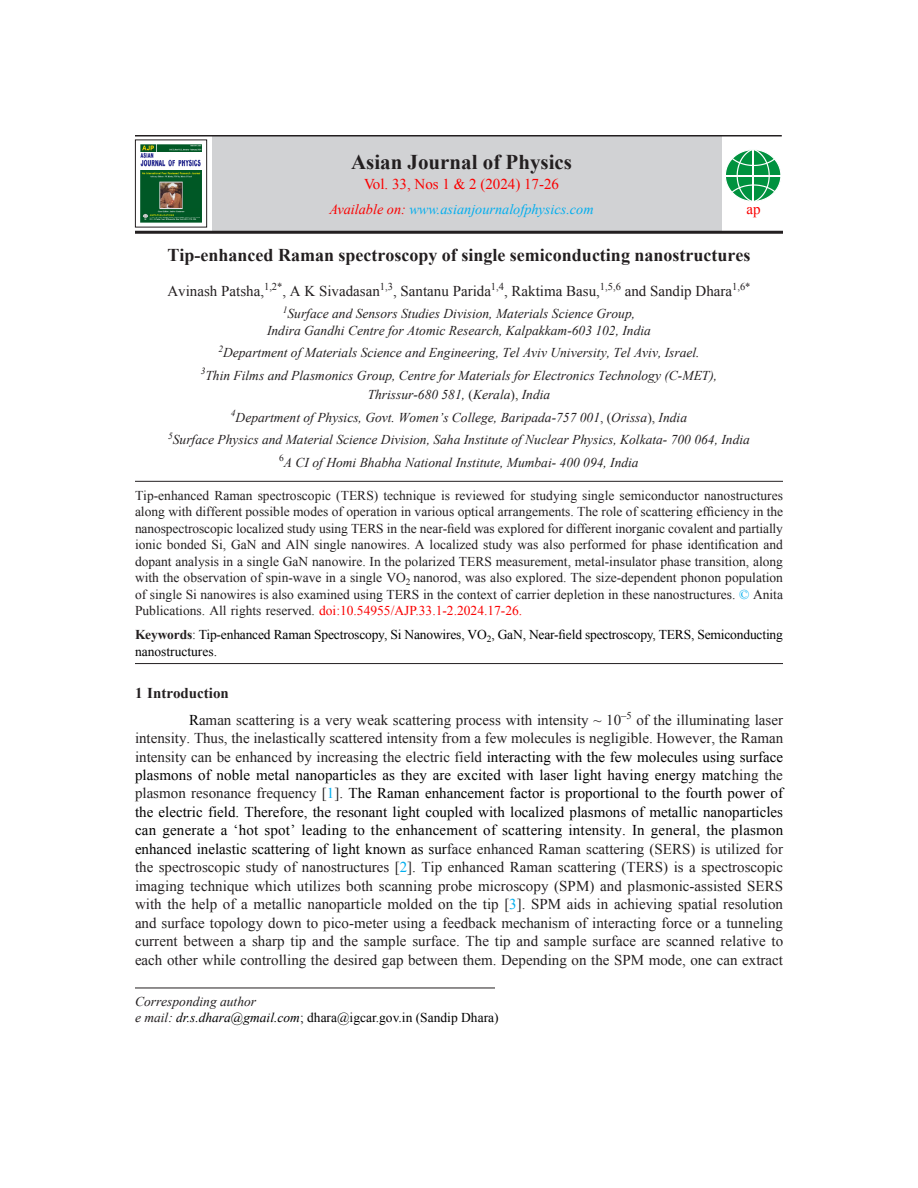
<style>
.page{position:relative;width:918px;height:1188px;background:#fff}
.page>*{position:absolute;margin:0;border:0;box-sizing:border-box;transform-origin:0 0}
.t1{font:700 21px "Times New Roman";color:#231f20}
.t2{font:700 18px "Times New Roman";color:#231f20}
.Ref_text{font:15px/18.5px "Times New Roman";color:#231f20;text-align:justify}
.t3{font:15px "Times New Roman";color:#fa0000}
.B_label{font:700 15px "Times New Roman";color:#231f20}
.t4{font:italic 14.25px "Times New Roman";color:#00aeef}
.Body_text{font:13.5px/16.5px "Times New Roman";color:#231f20;text-align:justify}
.t5{font:italic 13.5px/16.5px "Times New Roman";color:#231f20;text-align:center}
.Body_text-2{font:13.5px/16.5px "Times New Roman";letter-spacing:-.015em;color:#000}
.s1{color:#fa0000}
.s2{font-style:normal}
.s3{color:#00aeef}
.s4{font-weight:700;color:#231f20}
.s5{color:#231f20}
.s6{color:#000}
.s7{font-style:italic;color:#231f20}
.s8{font-style:italic}
</style>
<div class="page">
<div style="left:212px;top:136px;width:509px;height:95px;background:#d1d2d4"></div>
<svg style="left:726px;top:150px;width:55px;height:51px"></svg>
<hr style="left:135px;top:231px;width:648px;height:3px;background:#231f20">
<hr style="left:135px;top:135px;width:647px;height:1px;background:#231f20">
<img style="left:140px;top:144px;width:62px;height:79px">
<div style="left:135px;top:140px;width:72px;height:88px;border:1px solid #231f20"></div>
<hr style="left:135px;top:481px;width:648px;height:1px;background:#231f20">
<hr style="left:135px;top:663px;width:648px;height:1px;background:#231f20">
<hr style="left:135px;top:988px;width:360px;height:1px;background:#231f20">
<h1 class="t1" style="left:351px;top:147px;width:223px">Asian Journal of Physics</h1>
<p class="t3" style="left:364px;top:174px;width:197px">Vol. 33, Nos 1 &amp; 2 (2024) 17-26</p>
<p class="t4" style="left:330px;top:199px;width:266px"><span class="s1">Available on:</span> www.asianjournalofphysics.com</p>
<p class="t3" style="left:746px;top:199px;width:16px">ap</p>
<p class="t2" style="left:167px;top:243px;width:585px">Tip-enhanced Raman spectroscopy of single semiconducting nanostructures</p>
<p class="Ref_text" style="left:167px;top:281px;width:585px">Avinash Patsha,<sup>1,2*</sup>, A K Sivadasan<sup>1,3</sup>, Santanu Parida<sup>1,4</sup>, Raktima Basu,<sup>1,5,6</sup> and Sandip Dhara<sup>1,6*</sup></p>
<p class="t5" style="left:267px;top:305px;width:385px"><sup>1</sup>Surface and Sensors Studies Division, Materials Science Group,<br>Indira Gandhi Centre for Atomic Research, Kalpakkam-603 102, India</p>
<p class="t5" style="left:218px;top:344px;width:483px"><sup>2</sup>Department of Materials Science and Engineering, Tel Aviv University, Tel Aviv, Israel.</p>
<p class="t5" style="left:201px;top:365px;width:518px;line-height:19.5px"><sup>3</sup>Thin Films and Plasmonics Group, Centre for Materials for Electronics Technology (C-MET),<br>Thrissur-680 581, <span class="s2">(</span>Kerala<span class="s2">),</span> India</p>
<p class="t5" style="left:231px;top:409px;width:458px"><sup>4</sup>Department of Physics, Govt. Women’s College, Baripada-757 001<span class="s2">, (</span>Orissa<span class="s2">),</span> India</p>
<p class="t5" style="left:168px;top:431px;width:583px"><sup>5</sup>Surface Physics and Material Science Division, Saha Institute of Nuclear Physics, Kolkata- 700 064, India</p>
<p class="t5" style="left:279px;top:454px;width:361px"><sup>6</sup>A CI of Homi Bhabha National Institute, Mumbai- 400 094, India</p>
<p class="Body_text" style="left:135px;top:487px;width:650px">Tip-enhanced Raman spectroscopic (TERS) technique is reviewed for studying single semiconductor nanostructures along with different possible modes of operation in various optical arrangements. The role of scattering efficiency in the nanospectroscopic localized study using TERS in the near-field was explored for different inorganic covalent and partially ionic bonded Si, GaN and AlN single nanowires. A localized study was also performed for phase identification and dopant analysis in a single GaN nanowire. In the polarized TERS measurement, metal-insulator phase transition, along with the observation of spin-wave in a single VO<sub>2</sub> nanorod, was also explored. The size-dependent phonon population of single Si nanowires is also examined using TERS in the context of carrier depletion in these nanostructures. <span class="s3">©</span> Anita Publications. All rights reserved. <span class="s1">doi:10.54955/AJP.33.1-2.2024.17-26.</span></p>
<p class="Body_text-2" style="left:135px;top:626px;width:649px"><span class="s4">Keywords</span><span class="s5">:</span> Tip-enhanced Raman Spectroscopy, Si Nanowires, VO<sub>2</sub>, GaN, Near-field spectroscopy, TERS, Semiconducting nanostructures.</p>
<p class="B_label" style="left:135px;top:683px;width:95px">1 Introduction</p>
<p class="Ref_text" style="left:135px;top:710px;width:650px;text-indent:54px"><span class="s6">R</span>aman scattering is a very weak scattering process with intensity ~ 10<sup>–5</sup> of the illuminating laser intensity. Thus, the inelastically scattered intensity from a few molecules is negligible. However, the Raman intensity can be enhanced by increasing the electric field <span class="s6">interacting with the few molecules using surface plasmons of noble metal nanoparticles as they are excited with laser light having energy matc</span>hing the plasmon resonance frequency [<span class="s3">1</span>]. <span class="s6">The Raman enhancement factor is proportional to the fourth power of the electric field. Therefore, the resonant light coupled with localized plasmons of metallic nanoparticles can generate a ‘hot spot’ leading to the enhancement of scattering intensity. In general, the plasmon enhanced inelastic scattering of light known as sur</span>face enhanced Raman scattering (SERS) is utilized for the spectroscopic study of nanostructures [<span class="s3">2</span>]. Tip enhanced Raman scattering (TERS) is a spectroscopic imaging technique which utilizes both scanning probe microscopy (SPM) and plasmonic-assisted SERS with the help of a metallic nanoparticle molded on the tip [<span class="s3">3</span>]. SPM aids in achieving spatial resolution and surface topology down to pico-meter using a feedback mechanism of interacting force or a tunneling current between a sharp tip and the sample surface. The tip and sample surface are scanned relative to each other while controlling the desired gap between them. Depending on the SPM mode, one can extract</p>
<p class="t5" style="left:135px;top:993px;width:123px">Corresponding author</p>
<p class="Body_text-2" style="left:135px;top:1009px;width:365px"><span class="s7">e mail:</span> <span class="s8">dr.s.dhara@gmail.com</span>; dhara@igcar.gov.in (Sandip Dhara)</p>
</div>
